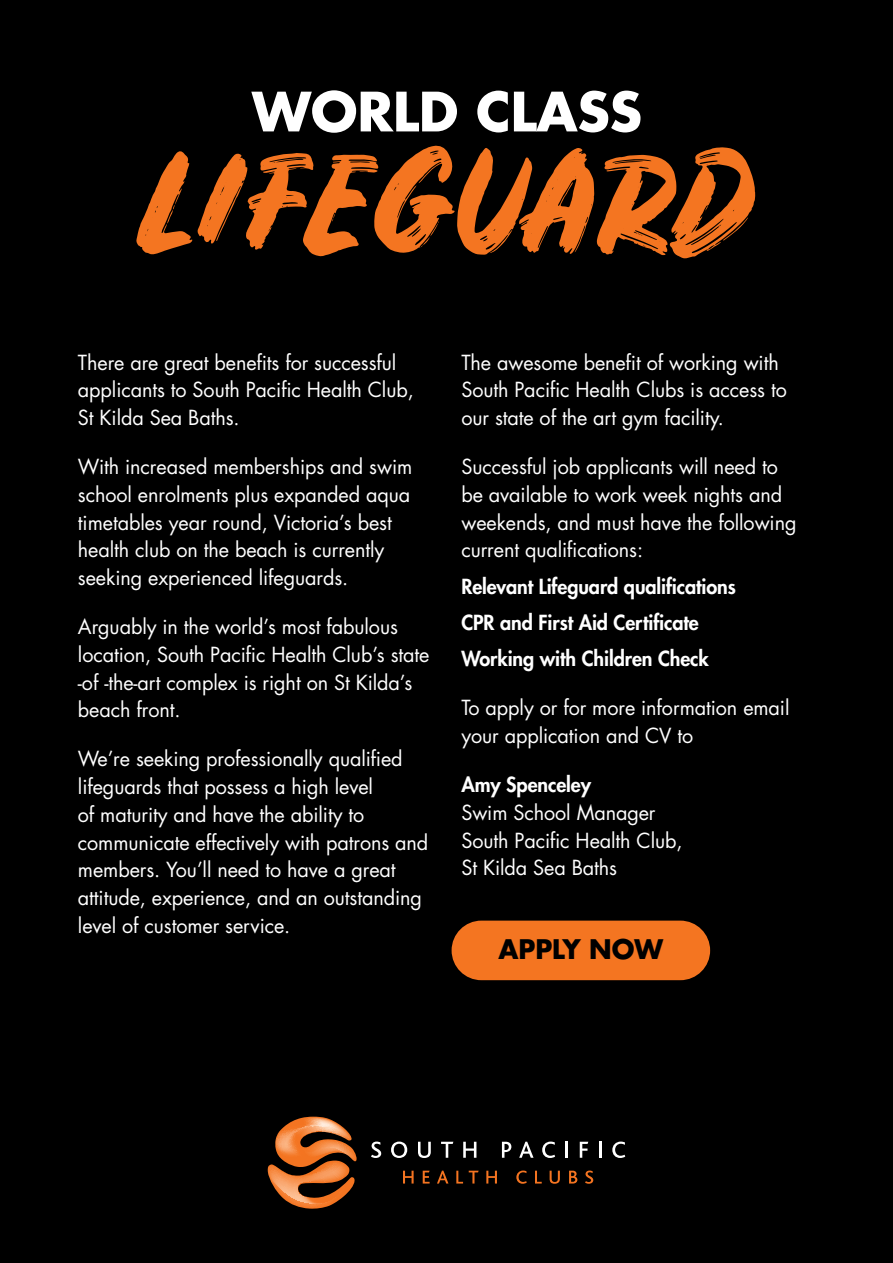
<style>
.page{position:relative;width:893px;height:1263px;background:#000}
.page>*{position:absolute;margin:0;border:0;box-sizing:border-box;transform-origin:0 0}
.t1{font:130.95px "Rustico";letter-spacing:.01em;color:#f47521}
.t2{font:700 52.8px "Futura Std";letter-spacing:-.005em;color:#fff}
.t3{font:700 26.25px "Futura Std";letter-spacing:-.005em;color:#000}
.t4{font:20.25px/27.8px "Futura Std";letter-spacing:-.005em;color:#fff}
.t5{font:800 20.25px/36.3px "Futura Std";letter-spacing:-.005em;color:#fff}
</style>
<div class="page">
<svg style="left:268px;top:1117px;width:89px;height:92px"></svg>
<svg style="left:371px;top:1141px;width:10px;height:17px"></svg>
<svg style="left:391px;top:1141px;width:16px;height:17px"></svg>
<svg style="left:418px;top:1142px;width:13px;height:16px"></svg>
<svg style="left:441px;top:1142px;width:12px;height:16px"></svg>
<svg style="left:463px;top:1142px;width:13px;height:16px"></svg>
<svg style="left:502px;top:1142px;width:9px;height:16px"></svg>
<svg style="left:519px;top:1142px;width:14px;height:16px"></svg>
<svg style="left:542px;top:1141px;width:13px;height:17px"></svg>
<svg style="left:566px;top:1142px;width:2px;height:16px"></svg>
<svg style="left:580px;top:1142px;width:8px;height:16px"></svg>
<hr style="left:599px;top:1142px;width:3px;height:16px;background:#fff">
<svg style="left:612px;top:1141px;width:13px;height:17px"></svg>
<svg style="left:403px;top:1171px;width:11px;height:12px"></svg>
<svg style="left:423px;top:1171px;width:7px;height:12px"></svg>
<svg style="left:437px;top:1170px;width:11px;height:13px"></svg>
<svg style="left:456px;top:1171px;width:7px;height:12px"></svg>
<svg style="left:469px;top:1171px;width:10px;height:12px"></svg>
<svg style="left:486px;top:1171px;width:11px;height:12px"></svg>
<svg style="left:516px;top:1170px;width:11px;height:14px"></svg>
<svg style="left:535px;top:1171px;width:7px;height:12px"></svg>
<svg style="left:550px;top:1171px;width:10px;height:13px"></svg>
<svg style="left:569px;top:1171px;width:8px;height:12px"></svg>
<svg style="left:585px;top:1170px;width:8px;height:14px"></svg>
<div style="left:452px;top:921px;width:258px;height:59px;background:#f47521;border-radius:30px"></div>
<h2 class="t2" style="left:252px;top:77px;width:391px">WORLD CLASS</h2>
<h1 class="t1" style="left:144px;top:124px;width:612px">LIFEGUARD</h1>
<p class="t4" style="left:78px;top:349px;width:337px">There are great benefits for successful applicants to South Pacific Health Club,<br>St Kilda Sea Baths.</p>
<p class="t4" style="left:78px;top:453px;width:336px">With increased memberships and swim school enrolments plus expanded aqua timetables year round, Victoria’s best health club on the beach is currently seeking experienced lifeguards.</p>
<p class="t4" style="left:78px;top:613px;width:353px">Arguably in the world’s most fabulous location, South Pacific Health Club’s state -of -the-art complex is right on St Kilda’s beach front.</p>
<p class="t4" style="left:78px;top:745px;width:352px">We’re seeking professionally qualified lifeguards that possess a high level<br>of maturity and have the ability to communicate effectively with patrons and members. You’ll need to have a great attitude, experience, and an outstanding level of customer service.</p>
<p class="t4" style="left:461px;top:348px;width:327px">The awesome benefit of working with<br>South Pacific Health Clubs is access to our state of the art gym facility.</p>
<p class="t4" style="left:461px;top:453px;width:337px">Successful job applicants will need to be available to work week nights and weekends, and must have the following current qualifications:</p>
<p class="t5" style="left:461px;top:568px;width:276px">Relevant Lifeguard qualifications<br>CPR and First Aid Certificate<br>Working with Children Check</p>
<p class="t4" style="left:461px;top:694px;width:330px">To apply or for more information email your application and CV to</p>
<p class="t5" style="left:461px;top:766px;width:131px">Amy Spenceley</p>
<p class="t4" style="left:461px;top:799px;width:223px">Swim School Manager<br>South Pacific Health Club,<br>St Kilda Sea Baths</p>
<p class="t3" style="left:499px;top:932px;width:166px">APPLY NOW</p>
</div>
